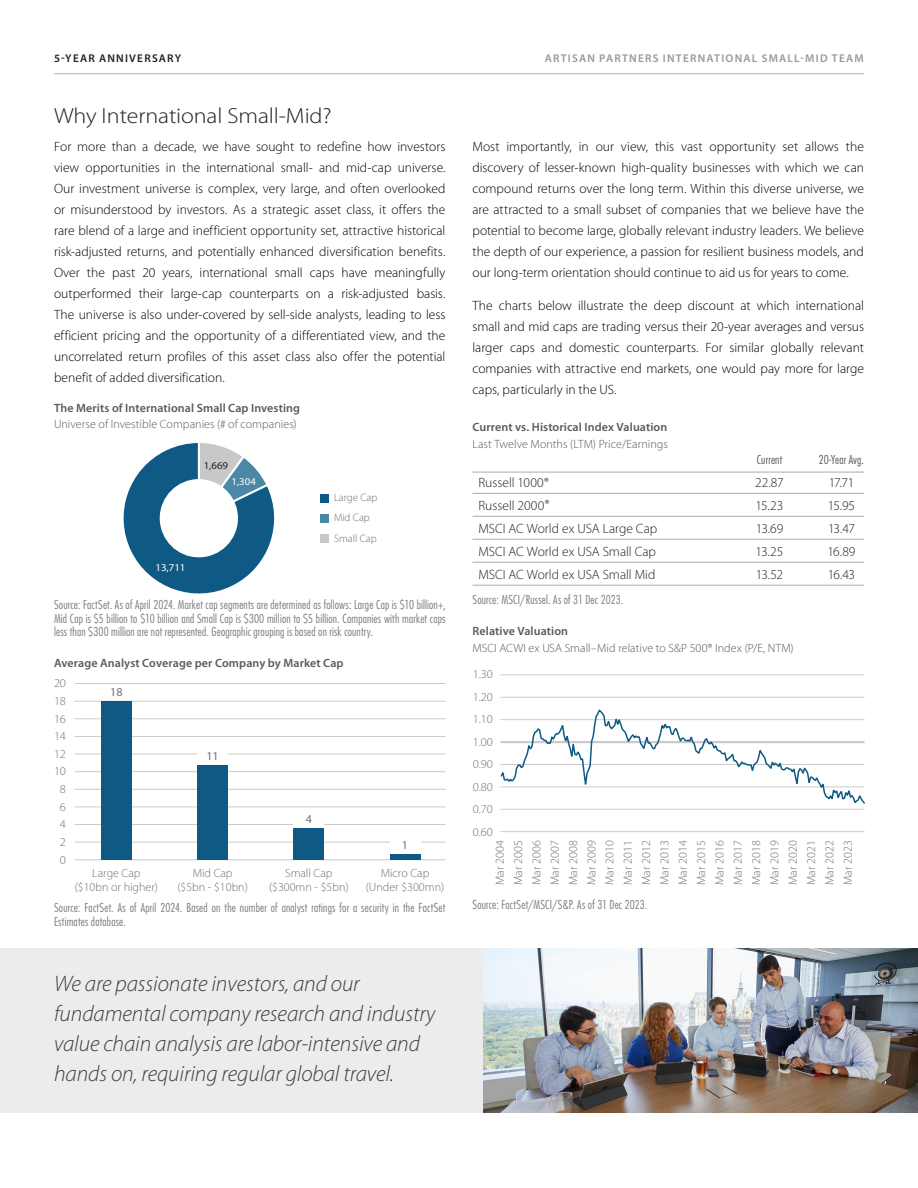
<style>
.page{position:relative;width:918px;height:1188px;background:#fff}
.page>*{position:absolute;margin:0;border:0;box-sizing:border-box;transform-origin:0 0}
.SUBS{font:italic 300 22.5px/30px "Myriad Pro";letter-spacing:-.005em;color:#3e3e3f}
.Heading_1{font:300 21.9px "Myriad Pro";letter-spacing:-.005em;color:#231f20;scale:1.1 1}
.Body{font:300 13.5px/21px "Myriad Pro";color:#000;text-align:justify}
.Body-2{font:300 13.5px "Myriad Pro";color:#231f20}
.Body_Source{font:300 condensed 12px/13.5px "Futura Std";letter-spacing:.015em;color:#7a7c7f;text-align:justify}
.Chart_Heads{font:300 12px/16.5px "Myriad Pro";letter-spacing:.005em;color:#5a5a5d}
.t1{font:300 12px/18.3px "Myriad Pro";color:#717074;text-align:center}
.t2{font:300 12px "Myriad Pro";color:#717074;scale:1.04 1}
.Chart_Heads-2{font:600 12px "Myriad Pro";letter-spacing:.01em;color:#5a5a5d}
.Chart_Heads-3{font:300 condensed 12px "Futura Std";letter-spacing:.015em;color:#5a5a5d}
.t3{font:12px "Myriad Pro";color:#717074}
.Subheads{font:600 11.25px "Myriad Pro";letter-spacing:.11em;color:#98989c}
.Subheads-2{font:600 11.25px "Myriad Pro";letter-spacing:.11em;color:#231f20}
.t4{font:300 10.8px/20.2px "Myriad Pro";color:#717074}
.t5{font:10.5px "Myriad Pro";color:#fff;scale:1.04 1}
.t6{font:10.5px "Myriad Pro";color:#231f20;scale:1.04 1}
.s1{font-weight:600}
.s2{font-size:12px}
</style>
<div class="page">
<hr style="left:54px;top:73px;width:810px;height:1px;background:#cab47f">
<svg style="left:123px;top:443px;width:152px;height:151px"></svg>
<div style="left:321px;top:494px;width:8px;height:8px;background:#0f5a84"></div>
<div style="left:321px;top:514px;width:8px;height:9px;background:#4b88a5"></div>
<div style="left:321px;top:534px;width:8px;height:9px;background:#c8c8c9"></div>
<hr style="left:75px;top:842px;width:371px;height:1px;background:#787a7d">
<hr style="left:75px;top:824px;width:371px;height:1px;background:#787a7d">
<hr style="left:75px;top:807px;width:371px;height:1px;background:#787a7d">
<hr style="left:75px;top:771px;width:371px;height:1px;background:#787a7d">
<hr style="left:75px;top:736px;width:371px;height:1px;background:#787a7d">
<hr style="left:75px;top:718px;width:371px;height:1px;background:#787a7d">
<hr style="left:75px;top:683px;width:371px;height:1px;background:#787a7d">
<hr style="left:75px;top:859px;width:371px;height:1px;background:#787a7d">
<hr style="left:75px;top:789px;width:371px;height:1px;background:#787a7d">
<hr style="left:75px;top:754px;width:371px;height:1px;background:#787a7d">
<hr style="left:74px;top:701px;width:372px;height:1px;background:#787a7d">
<div style="left:294px;top:811px;width:30px;height:15px;background:#fff"></div>
<div style="left:390px;top:836px;width:30px;height:16px;background:#fff"></div>
<div style="left:197px;top:750px;width:31px;height:15px;background:#fff"></div>
<div style="left:101px;top:701px;width:31px;height:159px;background:#0f5a84"></div>
<div style="left:197px;top:765px;width:31px;height:95px;background:#0f5a84"></div>
<div style="left:294px;top:828px;width:30px;height:32px;background:#0f5a84"></div>
<div style="left:390px;top:854px;width:30px;height:6px;background:#0f5a84"></div>
<hr style="left:472px;top:472px;width:392px;height:1px;background:#a9aaae">
<hr style="left:472px;top:493px;width:392px;height:1px;background:#a9aaae">
<hr style="left:472px;top:516px;width:392px;height:1px;background:#a9aaae">
<hr style="left:472px;top:539px;width:392px;height:1px;background:#a9aaae">
<hr style="left:472px;top:562px;width:392px;height:1px;background:#a9aaae">
<hr style="left:472px;top:585px;width:392px;height:1px;background:#a9aaae">
<hr style="left:500px;top:809px;width:364px;height:1px;background:#787a7d">
<hr style="left:500px;top:697px;width:364px;height:1px;background:#787a7d">
<hr style="left:500px;top:674px;width:364px;height:1px;background:#787a7d">
<hr style="left:500px;top:831px;width:364px;height:1px;background:#787a7d">
<svg style="left:500px;top:709px;width:364px;height:95px"></svg>
<div style="left:0;top:948px;width:483px;height:165px;background:#ececee"></div>
<img style="left:483px;top:948px;width:435px;height:165px">
<p class="Subheads-2" style="left:54px;top:52px;width:129px">5-YEAR ANNIVERSARY</p>
<p class="Subheads" style="left:545px;top:52px;width:321px">ARTISAN PARTNERS INTERNATIONAL SMALL-MID TEAM</p>
<p class="Heading_1" style="left:54px;top:104px;width:254px">Why International Small-Mid?</p>
<p class="Body" style="left:54px;top:136px;width:393px">For more than a decade, we have sought to redefine how investors view opportunities in the international small- and mid-cap universe.<br>Our investment universe is complex, very large, and often overlooked or misunderstood by investors. As a strategic asset class, it offers the rare blend of a large and inefficient opportunity set, attractive historical risk-adjusted returns, and potentially enhanced diversification benefits.<br>Over the past 20 years, international small caps have meaningfully outperformed their large-cap counterparts on a risk-adjusted basis.<br>The universe is also under-covered by sell-side analysts, leading to less efficient pricing and the opportunity of a differentiated view, and the uncorrelated return profiles of this asset class also offer the potential benefit of added diversification.</p>
<p class="Chart_Heads" style="left:54px;top:400px;width:248px"><span class="s1">The Merits of International Small Cap Investing<br></span>Universe of Investible Companies (# of companies)</p>
<p class="t6" style="left:204px;top:460px;width:25px">1,669</p>
<p class="t5" style="left:231px;top:476px;width:25px">1,304</p>
<p class="t5" style="left:155px;top:562px;width:30px">13,711</p>
<p class="t4" style="left:334px;top:488px;width:45px">Large Cap<br>Mid Cap<br>Small Cap</p>
<p class="Body_Source" style="left:54px;top:598px;width:393px">Source: FactSet. As of April 2024. Market cap segments are determined as follows: Large Cap is $10 billion+, Mid Cap is $5 billion to $10 billion and Small Cap is $300 million to $5 billion. Companies with market caps less than $300 million are not represented. Geographic grouping is based on risk country.</p>
<p class="Chart_Heads-2" style="left:54px;top:656px;width:291px">Average Analyst Coverage per Company by Market Cap</p>
<p class="t2" style="left:54px;top:677px;width:13px">20</p>
<p class="t2" style="left:54px;top:694px;width:13px">18</p>
<p class="t2" style="left:54px;top:712px;width:13px">16</p>
<p class="t2" style="left:54px;top:730px;width:13px">14</p>
<p class="t2" style="left:54px;top:747px;width:13px">12</p>
<p class="t2" style="left:54px;top:765px;width:13px">10</p>
<p class="t2" style="left:60px;top:782px;width:7px">8</p>
<p class="t2" style="left:60px;top:800px;width:7px">6</p>
<p class="t2" style="left:60px;top:818px;width:7px">4</p>
<p class="t2" style="left:60px;top:835px;width:7px">2</p>
<p class="t2" style="left:60px;top:853px;width:7px">0</p>
<p class="t3" style="left:110px;top:685px;width:14px">18</p>
<p class="t3" style="left:206px;top:750px;width:14px">11</p>
<p class="t3" style="left:306px;top:813px;width:8px">4</p>
<p class="t3" style="left:402px;top:838px;width:8px">1</p>
<p class="t1" style="left:75px;top:866px;width:85px;line-height:13.5px">Large Cap ($10bn or higher)</p>
<p class="t1" style="left:177px;top:866px;width:72px;line-height:13.5px">Mid Cap ($5bn - $10bn)</p>
<p class="t1" style="left:269px;top:866px;width:81px;line-height:13.5px">Small Cap ($300mn - $5bn)</p>
<p class="t1" style="left:366px;top:866px;width:80px;line-height:13.5px">Micro Cap (Under $300mn)</p>
<p class="Body_Source" style="left:54px;top:901px;width:393px">Source: FactSet. As of April 2024. Based on the number of analyst ratings for a security in the FactSet<br>Estimates database.</p>
<p class="SUBS" style="left:54px;top:969px;width:383px">We are passionate investors, and our fundamental company research and industry value chain analysis are labor-intensive and hands on, requiring regular global travel.</p>
<p class="Body" style="left:472px;top:136px;width:393px">Most importantly, in our view, this vast opportunity set allows the discovery of lesser-known high-quality businesses with which we can compound returns over the long term. Within this diverse universe, we are attracted to a small subset of companies that we believe have the potential to become large, globally relevant industry leaders. We believe the depth of our experience, a passion for resilient business models, and our long-term orientation should continue to aid us for years to come.</p>
<p class="Body" style="left:472px;top:296px;width:393px">The charts below illustrate the deep discount at which international small and mid caps are trading versus their 20-year averages and versus larger caps and domestic counterparts. For similar globally relevant companies with attractive end markets, one would pay more for large caps, particularly in the US.</p>
<p class="Chart_Heads" style="left:472px;top:419px;width:197px"><span class="s1">Current vs. Historical Index Valuation<br></span>Last Twelve Months (LTM) Price/Earnings</p>
<p class="Chart_Heads-3" style="left:757px;top:453px;width:27px">Current</p>
<p class="Chart_Heads-3" style="left:819px;top:453px;width:47px">20-Year Avg.</p>
<p class="Body-2" style="left:478px;top:475px;width:72px">Russell 1000<span class="s2">®</span></p>
<p class="Body-2" style="left:755px;top:475px;width:30px">22.87</p>
<p class="Body-2" style="left:829px;top:475px;width:27px">17.71</p>
<p class="Body-2" style="left:478px;top:498px;width:72px">Russell 2000<span class="s2">®</span></p>
<p class="Body-2" style="left:756px;top:498px;width:29px">15.23</p>
<p class="Body-2" style="left:828px;top:498px;width:29px">15.95</p>
<p class="Body-2" style="left:478px;top:521px;width:180px">MSCI AC World ex USA Large Cap</p>
<p class="Body-2" style="left:756px;top:521px;width:29px">13.69</p>
<p class="Body-2" style="left:828px;top:521px;width:28px">13.47</p>
<p class="Body-2" style="left:478px;top:544px;width:179px">MSCI AC World ex USA Small Cap</p>
<p class="Body-2" style="left:756px;top:544px;width:29px">13.25</p>
<p class="Body-2" style="left:827px;top:544px;width:30px">16.89</p>
<p class="Body-2" style="left:478px;top:567px;width:178px">MSCI AC World ex USA Small Mid</p>
<p class="Body-2" style="left:756px;top:567px;width:29px">13.52</p>
<p class="Body-2" style="left:828px;top:567px;width:29px">16.43</p>
<p class="Body_Source" style="left:472px;top:593px;width:152px">Source: MSCI/Russel. As of 31 Dec 2023.</p>
<p class="Chart_Heads" style="left:472px;top:623px;width:323px"><span class="s1">Relative Valuation<br></span>MSCI ACWI ex USA Small–Mid relative to S&amp;P 500® Index (P/E, NTM)</p>
<p class="t2" style="left:473px;top:668px;width:21px">1.30</p>
<p class="t2" style="left:473px;top:690px;width:21px">1.20</p>
<p class="t2" style="left:473px;top:713px;width:21px">1.10</p>
<p class="t2" style="left:473px;top:735px;width:21px">1.00</p>
<p class="t2" style="left:473px;top:758px;width:21px">0.90</p>
<p class="t2" style="left:473px;top:780px;width:21px">0.80</p>
<p class="t2" style="left:473px;top:803px;width:21px">0.70</p>
<p class="t2" style="left:473px;top:825px;width:21px">0.60</p>
<p class="t1" style="left:491px;top:885px;width:46px;rotate:-90deg">Mar 2004</p>
<p class="t1" style="left:527px;top:885px;width:46px;text-align:justify;rotate:-90deg">Mar 2006<br>Mar 2007<br>Mar 2008<br>Mar 2009<br>Mar 2010<br>Mar 2011<br>Mar 2012<br>Mar 2013<br>Mar 2014<br>Mar 2015<br>Mar 2016<br>Mar 2017<br>Mar 2018<br>Mar 2019<br>Mar 2020<br>Mar 2021<br>Mar 2022<br>Mar 2023</p>
<p class="t1" style="left:509px;top:885px;width:46px;rotate:-90deg">Mar 2005</p>
<p class="Body_Source" style="left:472px;top:898px;width:176px">Source: FactSet/MSCI/S&amp;P. As of 31 Dec 2023.</p>
</div>
